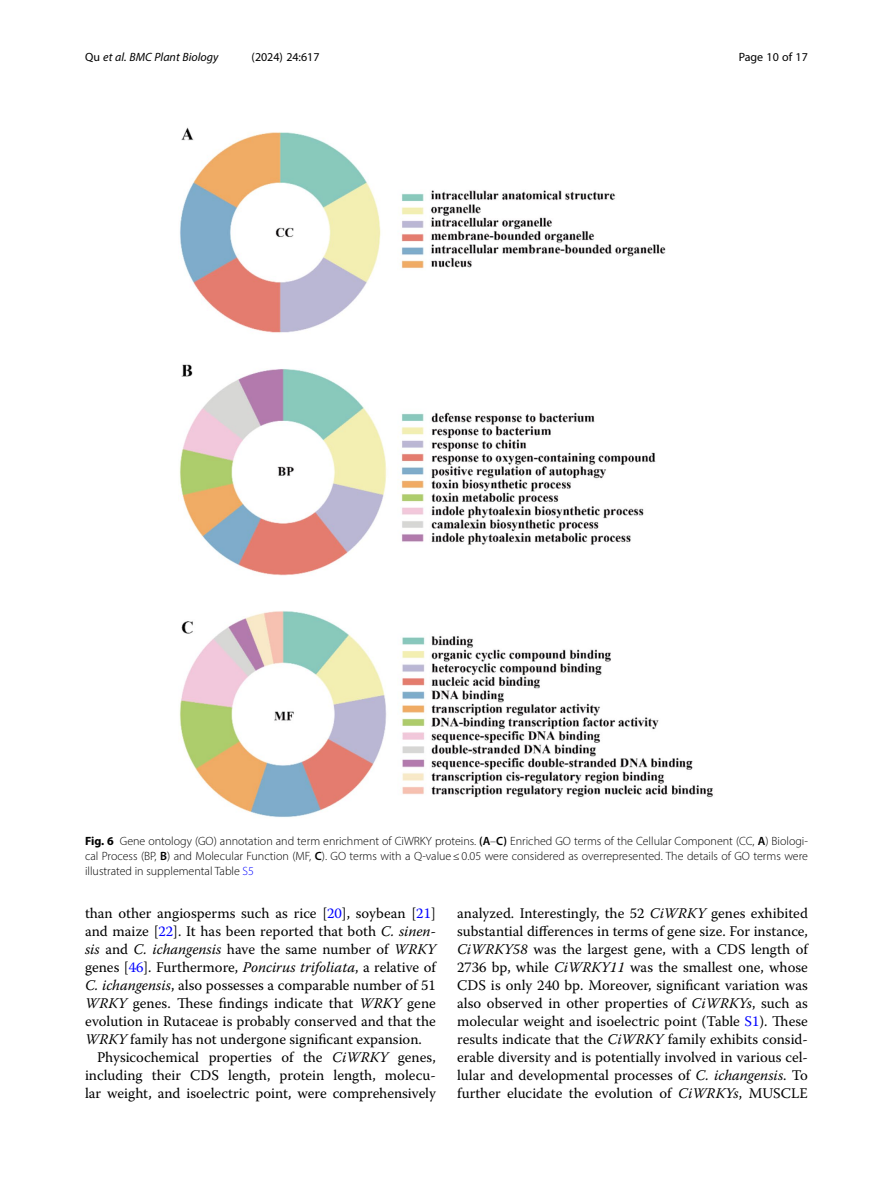
<style>
.page{position:relative;width:893px;height:1191px;background:#fff}
.page>*{position:absolute;margin:0;border:0;box-sizing:border-box;transform-origin:0 0}
.Body_Text_Indent{font:14.7px/18px "Warnock Pro";color:#000;text-align:justify}
.Body_Text{font:14.7px/18px "Warnock Pro";color:#000;text-align:justify}
.Figure_Caption{font:300 12px/15px "Myriad Pro";color:#000;text-align:justify}
.t1{font:italic 12px "Myriad Pro";color:#000}
.t2{font:12px "Myriad Pro";color:#000}
.s1{font-style:normal}
.s2{font-weight:700}
.s3{font-weight:600}
.s4{color:#00f}
.s5{font-style:italic}
</style>
<div class="page">
<img style="left:179px;top:127px;width:534px;height:691px">
<p class="t1" style="left:85px;top:50px;width:135px"><span class="s1">Qu</span> et al. BMC Plant Biology</p>
<p class="t2" style="left:252px;top:50px;width:70px">(2024) 24:617</p>
<p class="t2" style="left:739px;top:50px;width:71px">Page 10 of 17</p>
<p class="Figure_Caption" style="left:85px;top:833px;width:724px"><span class="s2">Fig. 6</span> Gene ontology (GO) annotation and term enrichment of CiWRKY proteins. <span class="s3">(A</span>–<span class="s3">C)</span> Enriched GO terms of the Cellular Component (CC, <span class="s3">A</span>) Biologi&shy;cal Process (BP, <span class="s3">B</span>) and Molecular Function (MF, <span class="s3">C</span>). GO terms with a Q-value≤0.05 were considered as overrepresented. The details of GO terms were illustrated in supplemental Table <span class="s4">S5</span></p>
<p class="Body_Text" style="left:85px;top:904px;width:352px">than other angiosperms such as rice [<span class="s4">20</span>], soybean [<span class="s4">21</span>] and maize [<span class="s4">22</span>]. It has been reported that both <span class="s5">C. sinen&shy;sis</span> and <span class="s5">C. ichangensis</span> have the same number of <span class="s5">WRKY </span>genes [<span class="s4">46</span>]. Furthermore, <span class="s5">Poncirus trifoliata</span>, a relative of <span class="s5">C. ichangensis</span>, also possesses a comparable number of 51<br><span class="s5">WRKY</span> genes. These findings indicate that <span class="s5">WRKY</span> gene evolution in Rutaceae is probably conserved and that the <span class="s5">WRKY</span> family has not undergone significant expansion.</p>
<p class="Body_Text_Indent" style="left:85px;top:1048px;width:352px;text-indent:12px">Physicochemical properties of the <span class="s5">CiWRKY</span> genes, including their CDS length, protein length, molecu&shy;lar weight, and isoelectric point, were comprehensively</p>
<p class="Body_Text_Indent" style="left:457px;top:904px;width:352px">analyzed. Interestingly, the 52 <span class="s5">CiWRKY</span> genes exhibited substantial differences in terms of gene size. For instance, <span class="s5">CiWRKY58</span> was the largest gene, with a CDS length of 2736 bp, while <span class="s5">CiWRKY11</span> was the smallest one, whose CDS is only 240 bp. Moreover, significant variation was also observed in other properties of <span class="s5">CiWRKYs</span>, such as molecular weight and isoelectric point (Table <span class="s4">S1</span>). These results indicate that the <span class="s5">CiWRKY</span> family exhibits consid&shy;erable diversity and is potentially involved in various cel&shy;lular and developmental processes of <span class="s5">C. ichangensis</span>. To further elucidate the evolution of <span class="s5">CiWRKYs</span>, MUSCLE</p>
</div>
